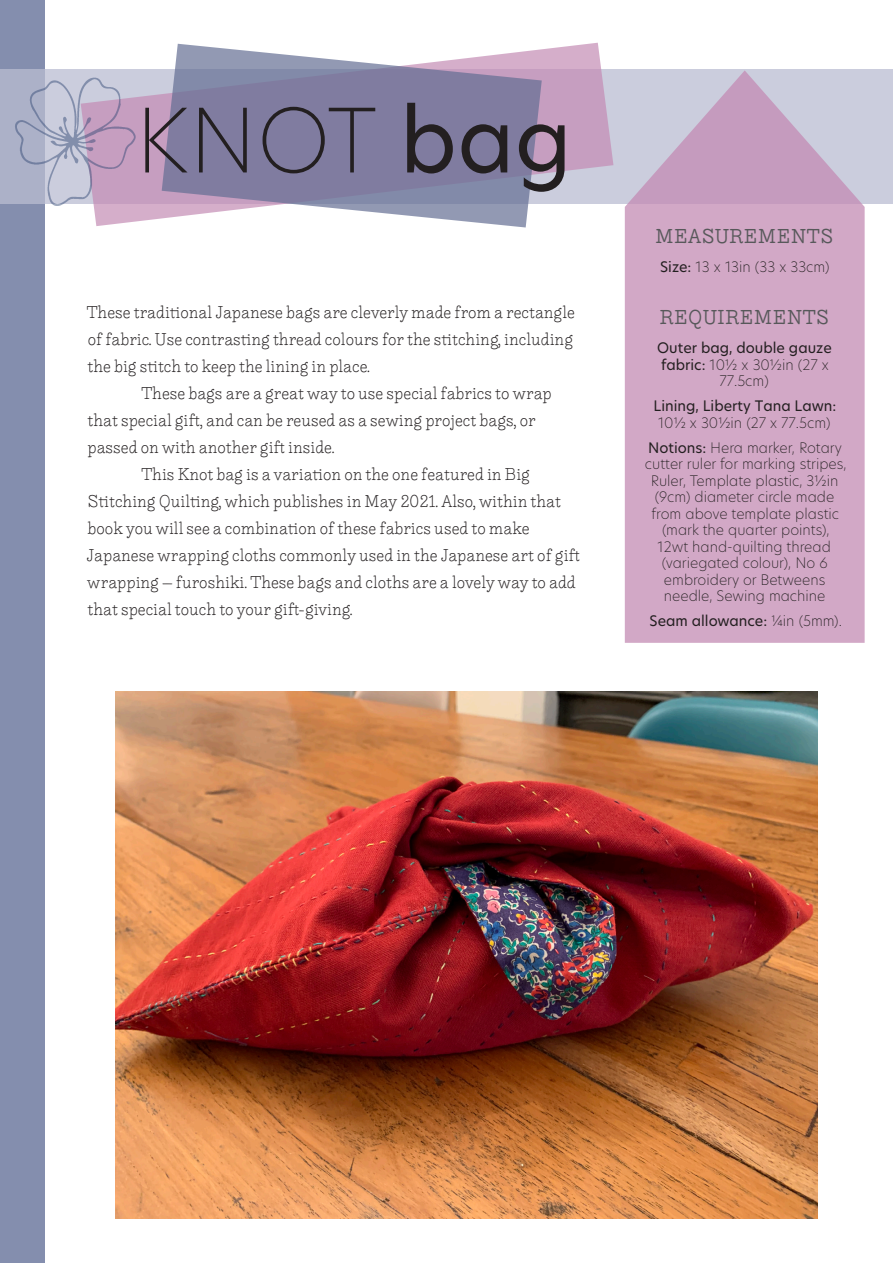
<style>
.page{position:relative;width:893px;height:1263px;background:#fff}
.page>*{position:absolute;margin:0;border:0;box-sizing:border-box;transform-origin:0 0}
.chaphead{font:200 87.15px "Hero New";color:#231f20}
.materialHead{font:19.5px "Liebe Ruth";letter-spacing:.03em;color:#57585a}
.Intro_Textlist{font:300 16.5px/27px "Liebe Ruth";color:#231f20}
.matList{font:200 14.25px/16.5px "Hero New";color:#231f20;text-align:center}
.matList-2{font:14.25px/16.5px "Hero New";color:#231f20;text-align:center}
.s1{font-weight:400}
.s2{font-weight:200}
</style>
<div class="page">
<div style="left:0;top:0;width:44px;height:1263px;background:#848eae"></div>
<div style="left:0;top:69px;width:893px;height:135px;background:#cbcddd"></div>
<svg style="left:96px;top:43px;width:517px;height:183px"></svg>
<svg style="left:162px;top:44px;width:380px;height:183px;fill:#807ca0"></svg>
<img style="left:0;top:64px;width:138px;height:160px">
<svg style="left:625px;top:70px;width:240px;height:573px;fill:#d2a8c6"></svg>
<img style="left:116px;top:692px;width:702px;height:526px">
<p class="chaphead" style="left:135px;top:81px;width:438px">KNOT <span class="s1">bag</span></p>
<p class="Intro_Textlist" style="left:87px;top:299px;width:490px;text-align:justify">These traditional Japanese bags are cleverly made from a rectangle of fabric. Use contrasting thread colours for the stitching, including the big stitch to keep the lining in place.</p>
<p class="Intro_Textlist" style="left:87px;top:380px;width:466px;text-indent:54px">These bags are a great way to use special fabrics to wrap that special gift, and can be reused as a sewing project bags, or passed on with another gift inside.</p>
<p class="Intro_Textlist" style="left:87px;top:461px;width:495px;text-indent:55px">This Knot bag is a variation on the one featured in Big Stitching Quilting, which publishes in May 2021. Also, within that book you will see a combination of these fabrics used to make Japanese wrapping cloths commonly used in the Japanese art of gift wrapping – furoshiki. These bags and cloths are a lovely way to add that special touch to your gift-giving.</p>
<p class="materialHead" style="left:655px;top:225px;width:179px">MEASUREMENTS</p>
<p class="matList" style="left:660px;top:258px;width:171px"><span class="s1">Size:</span> 13 x 13in (33 x 33cm)</p>
<p class="materialHead" style="left:660px;top:306px;width:171px">REQUIREMENTS</p>
<p class="matList-2" style="left:657px;top:339px;width:176px">Outer bag, double gauze fabric: <span class="s2">10½ x 30½in (27 x<br>77.5cm)</span></p>
<p class="matList-2" style="left:654px;top:397px;width:184px">Lining, Liberty Tana Lawn:<br><span class="s2">10½ x 30½in (27 x 77.5cm)</span></p>
<p class="matList" style="left:645px;top:439px;width:203px"><span class="s1">Notions:</span> Hera marker, Rotary cutter ruler for marking stripes,<br>Ruler, Template plastic, 3½in (9cm) diameter circle made from above template plastic (mark the quarter points),<br>12wt hand-quilting thread (variegated colour), No 6 embroidery or Betweens needle, Sewing machine</p>
<p class="matList-2" style="left:650px;top:612px;width:194px">Seam allowance: <span class="s2">¼in (5mm).</span></p>
</div>
